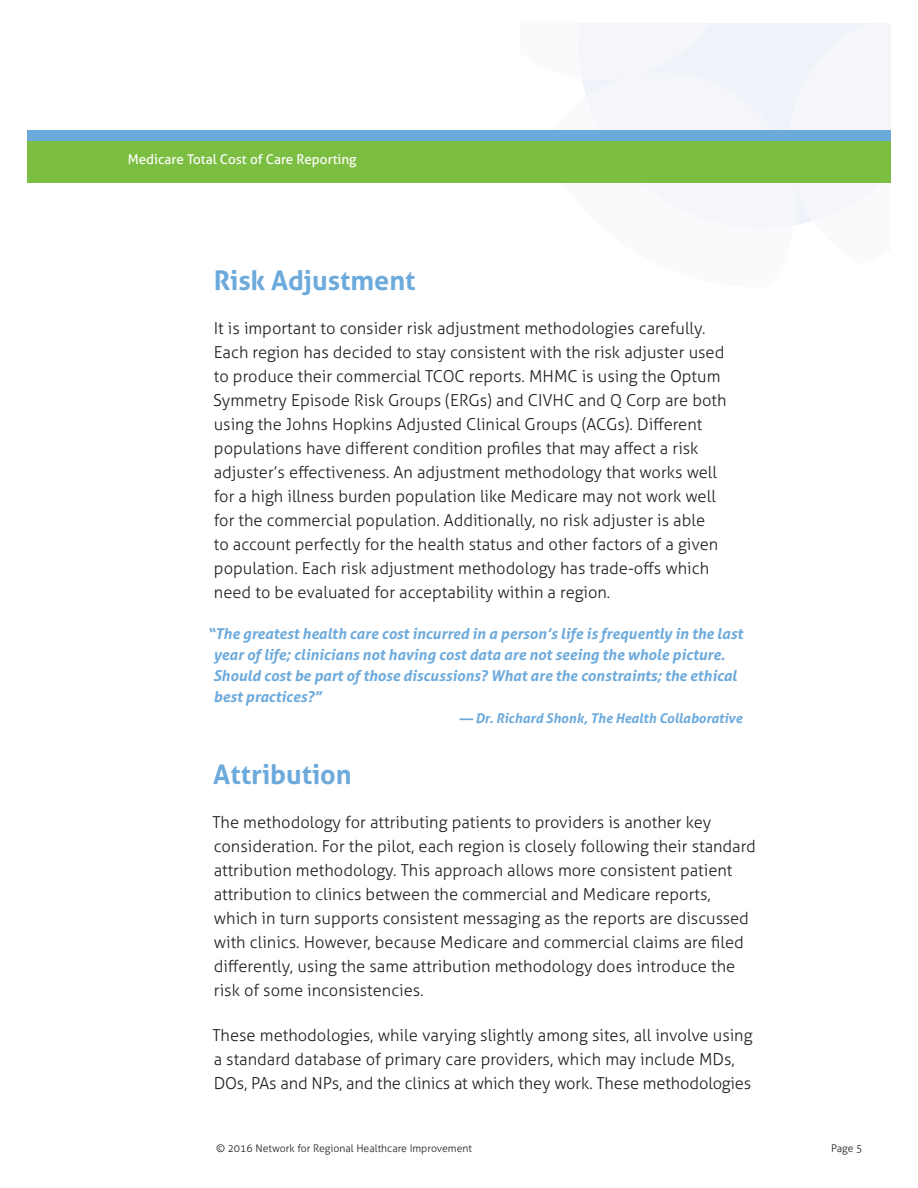
<style>
.page{position:relative;width:918px;height:1188px;background:#fff}
.page>*{position:absolute;margin:0;border:0;box-sizing:border-box;transform-origin:0 0}
.Body_copy{font:700 27px "Aller";color:#6daadc}
.Section_Headers{font:700 27px "Aller";color:#6daadc}
.Body_copy-2{font:300 16.5px/24px "Aller";color:#231f20}
.Intro_Head{font:italic 700 15px/21px "Aller";color:#6daadc}
.Intro_Head-2{font:italic 700 13.5px "Aller";color:#6daadc}
.t1{font:13.5px "Aller";color:#fff}
.t2{font:300 10.5px "Aller";color:#231f20}
</style>
<div class="page">
<div style="left:579px;top:23px;width:312px;height:205px;background:#f4f6fa"></div>
<div style="left:27px;top:133px;width:864px;height:50px;background:#7cbe42"></div>
<div style="left:27px;top:130px;width:864px;height:10px;background:#6daadc"></div>
<p class="t1" style="left:128px;top:151px;width:230px">Medicare Total Cost of Care Reporting</p>
<p class="Body_copy" style="left:214px;top:264px;width:203px">Risk Adjustment</p>
<p class="Body_copy-2" style="left:213px;top:316px;width:515px">It is important to consider risk adjustment methodologies carefully.<br>Each region has decided to stay consistent with the risk adjuster used to produce their commercial TCOC reports. MHMC is using the Optum Symmetry Episode Risk Groups (ERGs) and CIVHC and Q Corp are both using the Johns Hopkins Adjusted Clinical Groups (ACGs). Different populations have different condition profiles that may affect a risk adjuster’s effectiveness. An adjustment methodology that works well for a high illness burden population like Medicare may not work well for the commercial population. Additionally, no risk adjuster is able<br>to account perfectly for the health status and other factors of a given population. Each risk adjustment methodology has trade-offs which need to be evaluated for acceptability within a region.</p>
<p class="Intro_Head" style="left:213px;top:623px;width:531px;text-indent:-6px">“The greatest health care cost incurred in a person’s life is frequently in the last year of life; clinicians not having cost data are not seeing the whole picture.<br>Should cost be part of those discussions? What are the constraints; the ethical best practices?”</p>
<p class="Intro_Head-2" style="left:459px;top:710px;width:285px">— Dr. Richard Shonk, The Health Collaborative</p>
<p class="Section_Headers" style="left:213px;top:758px;width:140px">Attribution</p>
<p class="Body_copy-2" style="left:212px;top:811px;width:545px">The methodology for attributing patients to providers is another key consideration. For the pilot, each region is closely following their standard attribution methodology. This approach allows more consistent patient attribution to clinics between the commercial and Medicare reports, which in turn supports consistent messaging as the reports are discussed with clinics. However, because Medicare and commercial claims are filed differently, using the same attribution methodology does introduce the risk of some inconsistencies.</p>
<p class="Body_copy-2" style="left:212px;top:1023px;width:542px">These methodologies, while varying slightly among sites, all involve using a standard database of primary care providers, which may include MDs,<br>DOs, PAs and NPs, and the clinics at which they work. These methodologies</p>
<p class="t2" style="left:216px;top:1142px;width:258px">© 2016 Network for Regional Healthcare Improvement</p>
<p class="t2" style="left:831px;top:1142px;width:33px">Page 5</p>
</div>
